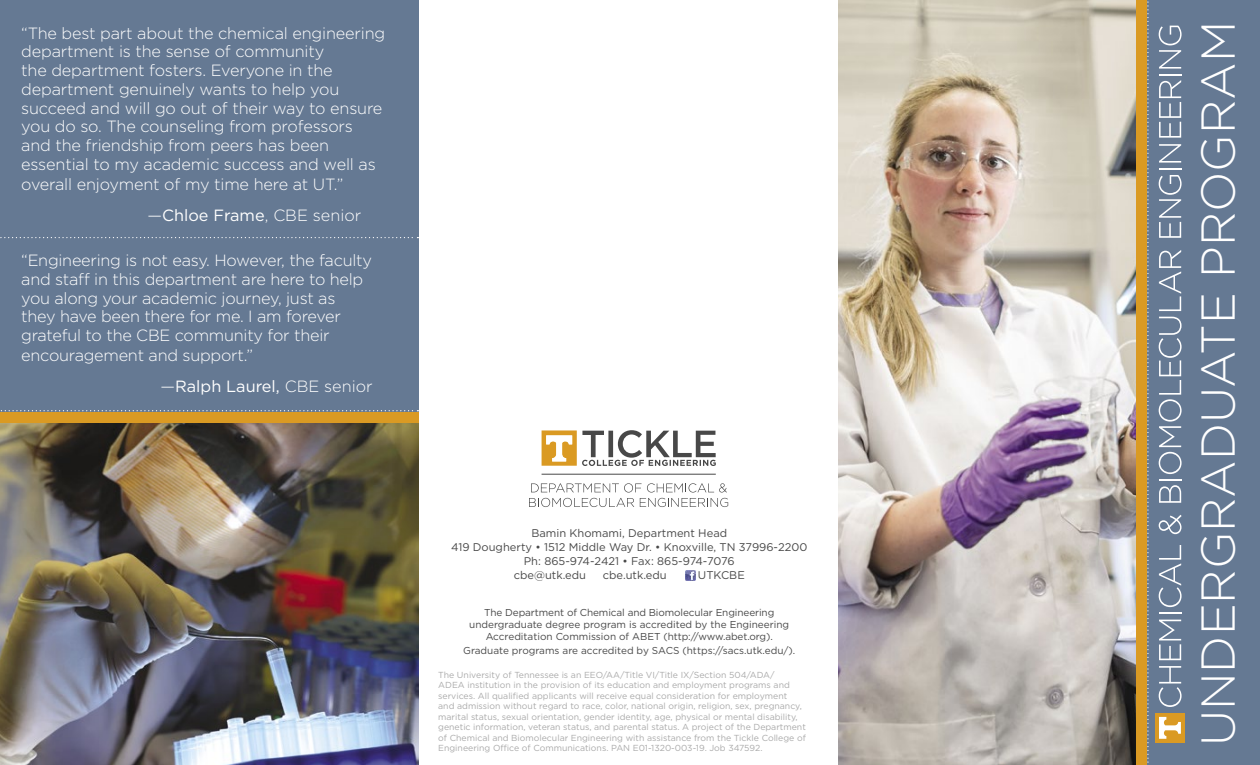
<style>
.page{position:relative;width:1260px;height:765px;background:#fff}
.page>*{position:absolute;margin:0;border:0;box-sizing:border-box;transform-origin:0 0}
.t1{font:300 47.5px "Gotham";color:#fff}
.t2{font:300 16.25px/18.9px "Gotham";letter-spacing:-.01em;color:#fff}
.t3{font:16.25px "Gotham";color:#fff}
.t4{font:11.12px "Gotham";color:#484848}
.t5{font:11.12px "Gotham";letter-spacing:-.02em;color:#484848}
.t6{font:10px/12px "Gotham";color:#484848;text-align:center}
.t7{font:8.75px/10.5px "Gotham";color:#aaa}
.s1{font-weight:400}
.s2{font-weight:300}
</style>
<div class="page">
<img style="left:0;top:423px;width:418px;height:342px">
<div style="left:0;top:0;width:418px;height:416px;background:#657993"></div>
<img style="left:839px;top:0;width:297px;height:765px">
<div style="left:1147px;top:0;width:113px;height:765px;background:#657993"></div>
<div style="left:1136px;top:0;width:11px;height:765px;background:#da9a23"></div>
<div style="left:1155px;top:713px;width:30px;height:29px;background:#da9a23"></div>
<svg style="left:1159px;top:717px;width:22px;height:22px"></svg>
<svg style="left:1159px;top:666px;width:23px;height:41px"></svg>
<svg style="left:1159px;top:620px;width:22px;height:40px"></svg>
<hr style="left:1159px;top:612px;width:22px;height:2px;background:#fff">
<svg style="left:1159px;top:545px;width:23px;height:62px"></svg>
<svg style="left:1159px;top:515px;width:23px;height:19px"></svg>
<svg style="left:1159px;top:485px;width:22px;height:18px"></svg>
<hr style="left:1159px;top:479px;width:22px;height:2px;background:#fff">
<svg style="left:1159px;top:317px;width:23px;height:157px"></svg>
<svg style="left:1159px;top:250px;width:22px;height:61px"></svg>
<svg style="left:1159px;top:175px;width:23px;height:63px"></svg>
<hr style="left:1159px;top:168px;width:22px;height:2px;background:#fff">
<svg style="left:1159px;top:144px;width:22px;height:19px"></svg>
<svg style="left:1159px;top:80px;width:22px;height:58px"></svg>
<hr style="left:1159px;top:74px;width:22px;height:2px;background:#fff">
<svg style="left:1159px;top:26px;width:23px;height:43px"></svg>
<svg style="left:0;top:237px;width:418px;height:1px"></svg>
<hr style="left:542px;top:474px;width:174px;height:1px;background:#484848">
<svg style="left:542px;top:430px;width:174px;height:36px"></svg>
<svg style="left:529px;top:483px;width:199px;height:24px"></svg>
<svg style="left:686px;top:570px;width:9px;height:10px"></svg>
<svg style="left:1147px;top:1px;width:2px;height:762px"></svg>
<div style="left:0;top:412px;width:418px;height:11px;background:#da9a23"></div>
<svg style="left:0;top:410px;width:418px;height:1px"></svg>
<p class="t2" style="left:21px;top:23px;width:365px">“The best part about the chemical engineering department is the sense of community<br>the department fosters. Everyone in the department genuinely wants to help you succeed and will go out of their way to ensure you do so. The counseling from professors and the friendship from peers has been essential to my academic success and well as overall enjoyment of my time here at UT.”</p>
<h2 class="t2" style="left:148px;top:206px;width:215px">—<span class="s1">Chloe Frame</span>, CBE senior</h2>
<p class="t2" style="left:21px;top:250px;width:352px">“Engineering is not easy. However, the faculty and staff in this department are here to help you along your academic journey, just as they have been there for me. I am forever grateful to the CBE community for their encouragement and support.”</p>
<h2 class="t3" style="left:161px;top:376px;width:214px"><span class="s2">—</span>Ralph Laurel, <span class="s2">CBE senior</span></h2>
<p class="t4" style="left:531px;top:526px;width:197px">Bamin Khomami, Department Head</p>
<p class="t4" style="left:451px;top:540px;width:358px">419 Dougherty • 1512 Middle Way Dr. • Knoxville, TN 37996-2200</p>
<p class="t5" style="left:524px;top:554px;width:212px">Ph: 865-974-2421 • Fax: 865-974-7076</p>
<p class="t4" style="left:514px;top:568px;width:74px">cbe@utk.edu</p>
<p class="t4" style="left:603px;top:568px;width:66px">cbe.utk.edu</p>
<p class="t4" style="left:698px;top:568px;width:48px">UTKCBE</p>
<p class="t6" style="left:469px;top:607px;width:322px">The Department of Chemical and Biomolecular Engineering undergraduate degree program is accredited by the Engineering<br>Accreditation Commission of ABET (http://www.abet.org).</p>
<p class="t6" style="left:463px;top:644px;width:334px">Graduate programs are accredited by SACS (https://sacs.utk.edu/).</p>
<p class="t7" style="left:438px;top:669px;width:369px">The University of Tennessee is an EEO/AA/Title VI/Title IX/Section 504/ADA/<br>ADEA institution in the provision of its education and employment programs and services. All qualified applicants will receive equal consideration for employment<br>and admission without regard to race, color, national origin, religion, sex, pregnancy, marital status, sexual orientation, gender identity, age, physical or mental disability, genetic information, veteran status, and parental status. A project of the Department of Chemical and Biomolecular Engineering with assistance from the Tickle College of Engineering Office of Communications. PAN E01-1320-003-19. Job 347592.</p>
<h1 class="t1" style="left:1188px;top:746px;width:726px;rotate:-90deg">UNDERGRADUATE PROGRAM</h1>
</div>
